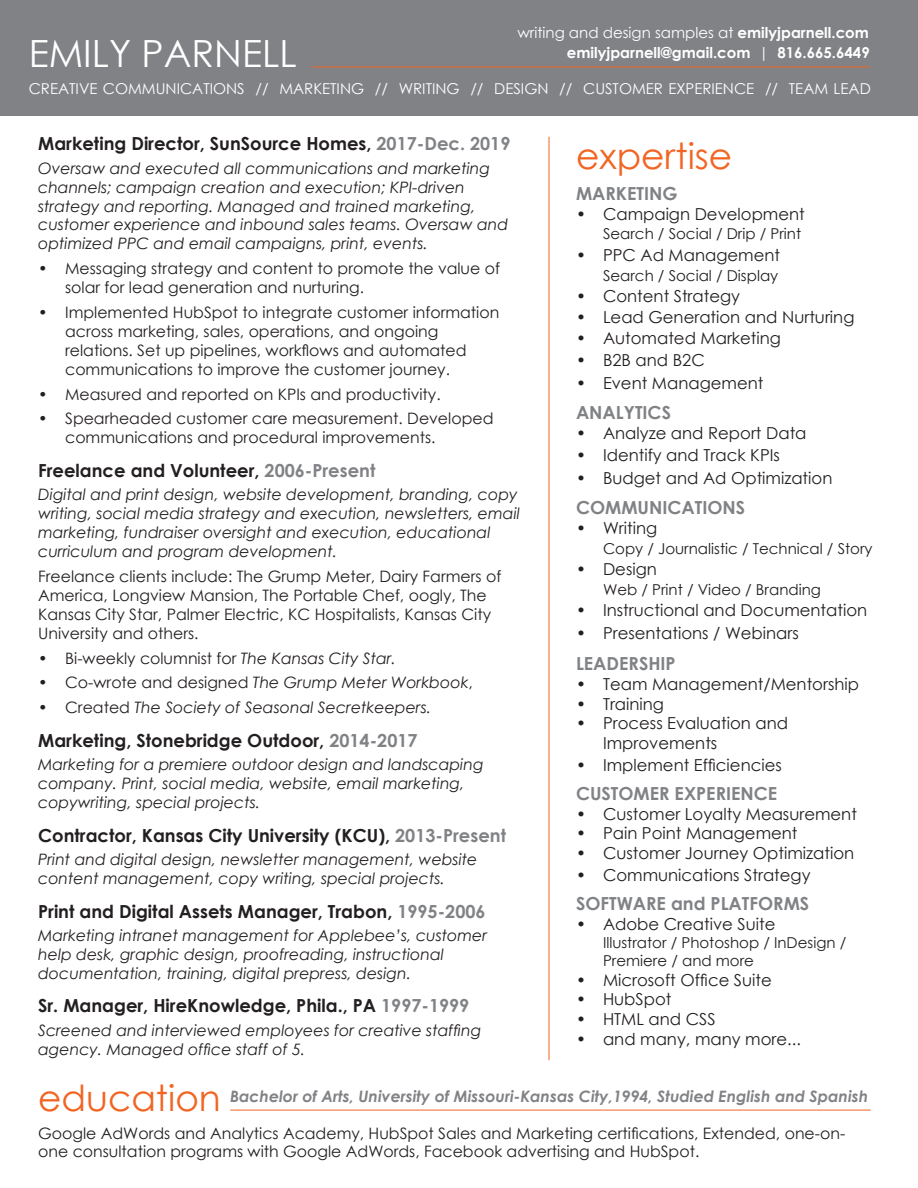
<style>
.page{position:relative;width:918px;height:1188px;background:#fff}
.page>*{position:absolute;margin:0;border:0;box-sizing:border-box;transform-origin:0 0}
.t1{font:37.5px "Century Gothic";color:#fff}
.t2{font:36px "Century Gothic";color:#f26422}
.t3{font:700 18px "Century Gothic";color:#231f20}
.t4{font:700 18px "Century Gothic";color:#808285}
.t5{font:16.5px/19.8px "Century Gothic";color:#231f20}
.t6{font:italic 15.75px/18.9px "Century Gothic";color:#231f20}
.t7{font:15.75px/18.9px "Century Gothic";color:#231f20}
.t8{font:italic 700 15.75px "Century Gothic";color:#808285}
.t9{font:15px/18px "Century Gothic";color:#231f20}
.t10{font:15px "Century Gothic";color:#fff}
.t11{font:700 15px "Century Gothic";color:#fff}
.s1{font-weight:700}
.s2{font-weight:400}
.s3{color:#808285}
.s4{font-style:italic}
.s5{font-style:normal}
</style>
<div class="page">
<div style="left:0;top:0;width:918px;height:115px;background:#808285"></div>
<hr style="left:549px;top:137px;width:1px;height:923px;background:#f26422">
<hr style="left:311px;top:67px;width:559px;height:1px;background:#f26422">
<hr style="left:230px;top:1110px;width:641px;height:1px;background:#f26422">
<p class="t1" style="left:29px;top:28px;width:269px">EMILY PARNELL</p>
<p class="t10" style="left:518px;top:22px;width:353px">writing and design samples at <span class="s1">emilyjparnell.com</span></p>
<p class="t11" style="left:567px;top:41px;width:304px">emilyjparnell@gmail.com <span class="s2">|</span> 816.665.6449</p>
<p class="t10" style="left:29px;top:78px;width:844px">CREATIVE COMMUNICATIONS // MARKETING // WRITING // DESIGN // CUSTOMER EXPERIENCE // TEAM LEAD</p>
<p class="t3" style="left:38px;top:130px;width:474px">Marketing Director, SunSource Homes, <span class="s3">2017-Dec. 2019</span></p>
<p class="t6" style="left:38px;top:158px;width:472px">Oversaw and executed all communications and marketing channels; campaign creation and execution; KPI-driven strategy and reporting. Managed and trained marketing, customer experience and inbound sales teams. Oversaw and optimized PPC and email campaigns, print, events.</p>
<p class="t7" style="left:65px;top:259px;width:436px;text-indent:-27px">• Messaging strategy and content to promote the value of solar for lead generation and nurturing.</p>
<p class="t7" style="left:65px;top:303px;width:436px;text-indent:-27px">• Implemented HubSpot to integrate customer information across marketing, sales, operations, and ongoing relations. Set up pipelines, workflows and automated communications to improve the customer journey.</p>
<p class="t7" style="left:38px;top:384px;width:404px">• Measured and reported on KPIs and productivity.</p>
<p class="t7" style="left:65px;top:409px;width:430px;text-indent:-27px">• Spearheaded customer care measurement. Developed communications and procedural improvements.</p>
<p class="t3" style="left:38px;top:457px;width:339px">Freelance and Volunteer, <span class="s3">2006-Present</span></p>
<p class="t6" style="left:38px;top:485px;width:483px">Digital and print design, website development, branding, copy writing, social media strategy and execution, newsletters, email marketing, fundraiser oversight and execution, educational curriculum and program development.</p>
<p class="t7" style="left:38px;top:567px;width:465px">Freelance clients include: The Grump Meter, Dairy Farmers of America, Longview Mansion, The Portable Chef, oogly, The Kansas City Star, Palmer Electric, KC Hospitalists, Kansas City University and others.</p>
<p class="t7" style="left:38px;top:648px;width:359px">• Bi-weekly columnist for <span class="s4">The Kansas City Star.</span></p>
<p class="t7" style="left:38px;top:673px;width:436px">• Co-wrote and designed <span class="s4">The Grump Meter Workbook</span>,</p>
<p class="t6" style="left:38px;top:698px;width:394px"><span class="s5">• Created</span> The Society of Seasonal Secretkeepers.</p>
<p class="t3" style="left:38px;top:727px;width:381px">Marketing, Stonebridge Outdoor, <span class="s3">2014-2017</span></p>
<p class="t6" style="left:38px;top:755px;width:447px">Marketing for a premiere outdoor design and landscaping company. Print, social media, website, email marketing, copywriting, special projects.</p>
<p class="t3" style="left:38px;top:822px;width:469px">Contractor, Kansas City University (KCU), <span class="s3">2013-Present</span></p>
<p class="t6" style="left:38px;top:850px;width:441px">Print and digital design, newsletter management, website content management, copy writing, special projects.</p>
<p class="t3" style="left:38px;top:898px;width:449px">Print and Digital Assets Manager, Trabon, <span class="s3">1995-2006</span></p>
<p class="t6" style="left:38px;top:926px;width:451px">Marketing intranet management for Applebee’s, customer help desk, graphic design, proofreading, instructional documentation, training, digital prepress, design.</p>
<p class="t3" style="left:38px;top:992px;width:433px">Sr. Manager, HireKnowledge, Phila., PA <span class="s3">1997-1999</span></p>
<p class="t6" style="left:38px;top:1021px;width:445px">Screened and interviewed employees for creative staffing agency. Managed office staff of 5.</p>
<p class="t2" style="left:576px;top:131px;width:158px">expertise</p>
<p class="t4" style="left:576px;top:180px;width:103px">MARKETING</p>
<p class="t5" style="left:576px;top:203px;width:230px">• Campaign Development</p>
<p class="t9" style="left:603px;top:225px;width:200px">Search / Social / Drip / Print</p>
<p class="t5" style="left:576px;top:245px;width:206px">• PPC Ad Management</p>
<p class="t9" style="left:603px;top:266px;width:177px">Search / Social / Display</p>
<p class="t5" style="left:576px;top:286px;width:166px">• Content Strategy</p>
<p class="t5" style="left:576px;top:307px;width:280px">• Lead Generation and Nurturing</p>
<p class="t5" style="left:576px;top:328px;width:207px">• Automated Marketing</p>
<p class="t5" style="left:576px;top:350px;width:130px">• B2B and B2C</p>
<p class="t5" style="left:576px;top:373px;width:189px">• Event Management</p>
<p class="t4" style="left:576px;top:399px;width:97px">ANALYTICS</p>
<p class="t5" style="left:576px;top:423px;width:232px">• Analyze and Report Data</p>
<p class="t5" style="left:576px;top:444px;width:205px">• Identify and Track KPIs</p>
<p class="t5" style="left:576px;top:467px;width:258px">• Budget and Ad Optimization</p>
<p class="t4" style="left:576px;top:494px;width:171px">COMMUNICATIONS</p>
<p class="t5" style="left:576px;top:518px;width:83px">• Writing</p>
<p class="t9" style="left:603px;top:539px;width:271px">Copy / Journalistic / Technical / Story</p>
<p class="t5" style="left:576px;top:559px;width:82px">• Design</p>
<p class="t9" style="left:603px;top:580px;width:220px">Web / Print / Video / Branding</p>
<p class="t5" style="left:576px;top:600px;width:293px">• Instructional and Documentation</p>
<p class="t5" style="left:576px;top:623px;width:224px">• Presentations / Webinars</p>
<p class="t4" style="left:576px;top:650px;width:101px">LEADERSHIP</p>
<p class="t5" style="left:576px;top:674px;width:285px">• Team Management/Mentorship</p>
<p class="t5" style="left:576px;top:693px;width:90px">• Training</p>
<p class="t5" style="left:603px;top:713px;width:187px;text-indent:-27px">• Process Evaluation and<br>Improvements</p>
<p class="t5" style="left:576px;top:755px;width:207px">• Implement Efficiencies</p>
<p class="t4" style="left:576px;top:780px;width:203px">CUSTOMER EXPERIENCE</p>
<p class="t5" style="left:576px;top:803px;width:282px">• Customer Loyalty Measurement</p>
<p class="t5" style="left:576px;top:823px;width:223px">• Pain Point Management</p>
<p class="t5" style="left:576px;top:843px;width:280px">• Customer Journey Optimization</p>
<p class="t5" style="left:576px;top:865px;width:236px">• Communications Strategy</p>
<p class="t4" style="left:576px;top:890px;width:235px">SOFTWARE and PLATFORMS</p>
<p class="t5" style="left:576px;top:914px;width:201px">• Adobe Creative Suite</p>
<p class="t9" style="left:603px;top:933px;width:245px">Illustrator / Photoshop / InDesign /<br>Premiere / and more</p>
<p class="t5" style="left:576px;top:969px;width:197px">• Microsoft Office Suite</p>
<p class="t5" style="left:576px;top:989px;width:97px">• HubSpot</p>
<p class="t5" style="left:576px;top:1009px;width:141px">• HTML and CSS</p>
<p class="t5" style="left:576px;top:1029px;width:226px">• and many, many more...</p>
<p class="t2" style="left:38px;top:1072px;width:184px">education</p>
<p class="t8" style="left:230px;top:1084px;width:640px">Bachelor of Arts, University of Missouri-Kansas City,1994, Studied English and Spanish</p>
<p class="t7" style="left:38px;top:1123px;width:809px">Google AdWords and Analytics Academy, HubSpot Sales and Marketing certifications, Extended, one-on&shy;one consultation programs with Google AdWords, Facebook advertising and HubSpot.</p>
</div>
